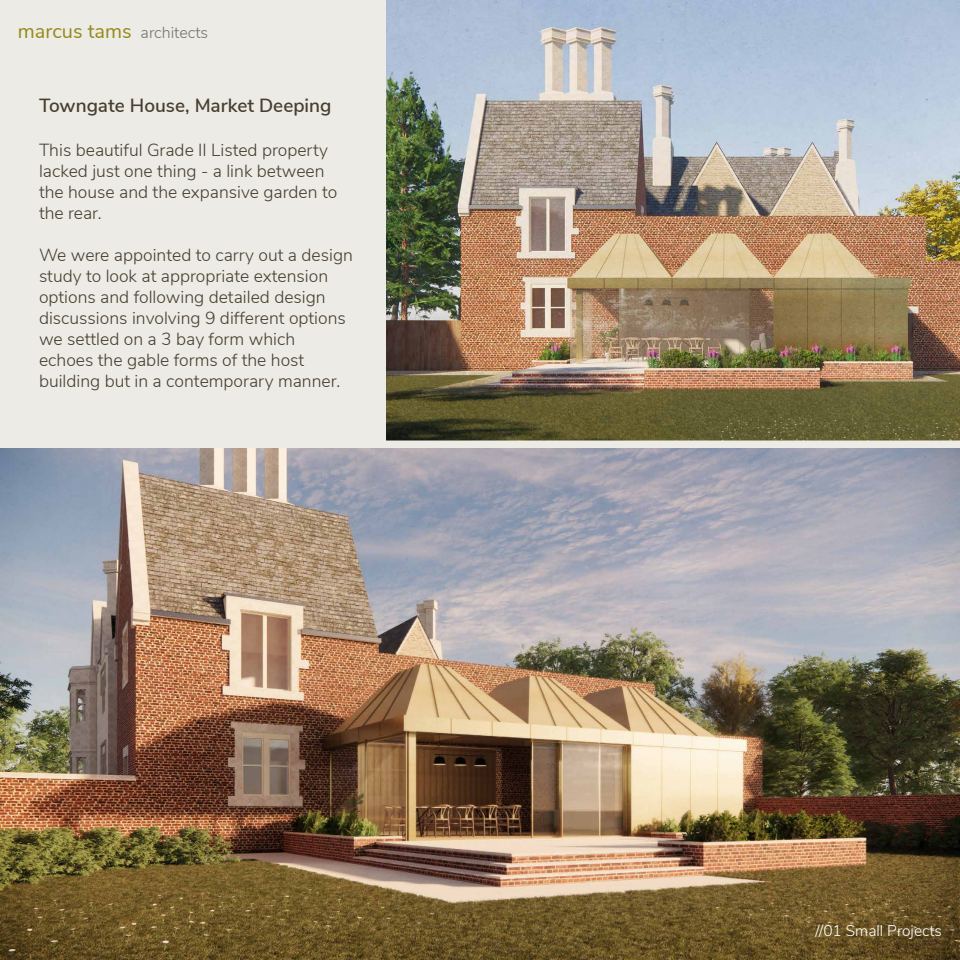
<style>
.page{position:relative;width:960px;height:960px;background:#ecebe6}
.page>*{position:absolute;margin:0;border:0;box-sizing:border-box;transform-origin:0 0}
.t1{font:19.9px "Nunito Sans";color:#958918}
.t2{font:600 19px "Nunito Sans";color:#473e2e}
.t3{font:300 17.5px/21px "Nunito Sans";color:#473e2e}
.t4{font:300 15.5px "Nunito Sans";color:#fff}
.s1{font-weight:300;font-size:15.95px;color:#737373}
</style>
<div class="page">
<img style="left:387px;top:0;width:573px;height:440px">
<img style="left:0;top:448px;width:960px;height:512px">
<p class="t1" style="left:18px;top:17px;width:192px">marcus tams <span class="s1">architects</span></p>
<p class="t2" style="left:39px;top:92px;width:294px">Towngate House, Market Deeping</p>
<p class="t3" style="left:39px;top:138px;width:300px">This beautiful Grade II Listed property lacked just one thing - a link between the house and the expansive garden to the rear.</p>
<p class="t3" style="left:39px;top:243px;width:315px">We were appointed to carry out a design study to look at appropriate extension options and following detailed design discussions involving 9 different options we settled on a 3 bay form which echoes the gable forms of the host building but in a contemporary manner.</p>
<p class="t4" style="left:816px;top:919px;width:128px">//01 Small Projects</p>
<p class="t4" style="left:838px;top:919px;width:99px">//01 Extension</p>
</div>
